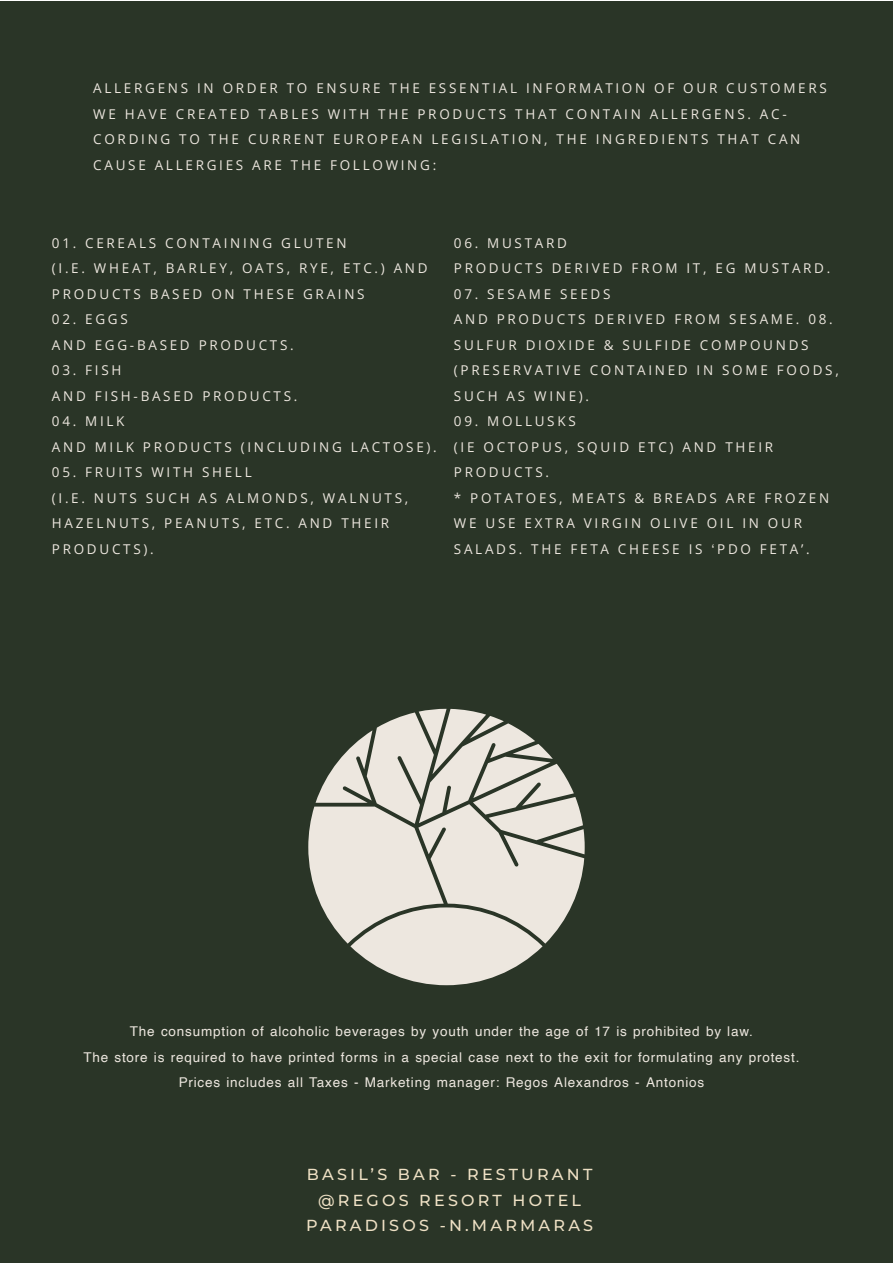
<style>
.page{position:relative;width:893px;height:1263px;background:#fff}
.page>*{position:absolute;margin:0;border:0;box-sizing:border-box;transform-origin:0 0}
.t1{font:500 16.05px "Montserrat Roman";letter-spacing:.2em;color:#eee0c4}
.t2{font:13.5px "Open Sans";letter-spacing:.2em;color:#ede7df}
.t3{font:13.5px "Helvetica";letter-spacing:.06em;color:#ede7df}
.s1{font-family:"Helvetica"}
</style>
<div class="page">
<div style="left:0;top:1px;width:893px;height:1262px;background:#2a3527"></div>
<svg style="left:308px;top:709px;width:277px;height:276px"></svg>
<p class="t2" style="left:93px;top:79px;width:735px">ALLERGENS IN ORDER TO ENSURE THE ESSENTIAL INFORMATION OF OUR CUSTOMERS</p>
<p class="t2" style="left:93px;top:105px;width:695px">WE HAVE CREATED TABLES WITH THE PRODUCTS THAT CONTAIN ALLERGENS. AC-</p>
<p class="t2" style="left:93px;top:130px;width:709px">CORDING TO THE CURRENT EUROPEAN LEGISLATION, THE INGREDIENTS THAT CAN</p>
<p class="t2" style="left:93px;top:156px;width:344px">CAUSE ALLERGIES ARE THE FOLLOWING:</p>
<p class="t2" style="left:52px;top:233px;width:296px">01. CEREALS CONTAINING GLUTEN</p>
<p class="t2" style="left:52px;top:259px;width:377px">(I.E. WHEAT, BARLEY, OATS, RYE, ETC.) AND</p>
<p class="t2" style="left:52px;top:284px;width:314px">PRODUCTS BASED ON THESE GRAINS</p>
<p class="t2" style="left:52px;top:310px;width:77px">02. EGGS</p>
<p class="t2" style="left:52px;top:335px;width:243px">AND EGG-BASED PRODUCTS.</p>
<p class="t2" style="left:52px;top:361px;width:71px">03. FISH</p>
<p class="t2" style="left:52px;top:386px;width:247px">AND FISH-BASED PRODUCTS.</p>
<p class="t2" style="left:52px;top:412px;width:74px">04. MILK</p>
<p class="t2" style="left:52px;top:437px;width:386px">AND MILK PRODUCTS (INCLUDING LACTOSE).</p>
<p class="t2" style="left:52px;top:463px;width:201px">05. FRUITS WITH SHELL</p>
<p class="t2" style="left:52px;top:488px;width:358px">(I.E. NUTS SUCH AS ALMONDS, WALNUTS,</p>
<p class="t2" style="left:52px;top:514px;width:339px">HAZELNUTS, PEANUTS, ETC. AND THEIR</p>
<p class="t2" style="left:52px;top:539px;width:103px">PRODUCTS).</p>
<p class="t2" style="left:454px;top:233px;width:114px">06. MUSTARD</p>
<p class="t2" style="left:454px;top:259px;width:378px">PRODUCTS DERIVED FROM IT, EG MUSTARD.</p>
<p class="t2" style="left:454px;top:284px;width:158px">07. SESAME SEEDS</p>
<p class="t2" style="left:454px;top:310px;width:380px">AND PRODUCTS DERIVED FROM SESAME. 08.</p>
<p class="t2" style="left:454px;top:335px;width:356px">SULFUR DIOXIDE &amp; SULFIDE COMPOUNDS</p>
<p class="t2" style="left:454px;top:361px;width:386px">(PRESERVATIVE CONTAINED IN SOME FOODS,</p>
<p class="t2" style="left:454px;top:386px;width:137px">SUCH AS WINE).</p>
<p class="t2" style="left:454px;top:412px;width:123px">09. MOLLUSKS</p>
<p class="t2" style="left:454px;top:437px;width:321px">(IE OCTOPUS, SQUID ETC) AND THEIR</p>
<p class="t2" style="left:454px;top:463px;width:97px">PRODUCTS.</p>
<p class="t2" style="left:454px;top:488px;width:377px">* POTATOES, MEATS &amp; BREADS ARE FROZEN</p>
<p class="t2" style="left:454px;top:514px;width:350px">WE USE EXTRA VIRGIN OLIVE OIL IN OUR</p>
<p class="t2" style="left:454px;top:539px;width:250px">SALADS. THE FETA CHEESE IS</p>
<p class="t2" style="left:711px;top:539px;width:100px"><span class="s1">ʻ</span>PDO FETAʼ.</p>
<p class="t3" style="left:130px;top:1026px;width:26px">The</p>
<p class="t3" style="left:161px;top:1026px;width:86px">consumption</p>
<p class="t3" style="left:252px;top:1026px;width:14px">of</p>
<p class="t3" style="left:270px;top:1026px;width:61px">alcoholic</p>
<p class="t3" style="left:335px;top:1026px;width:71px">beverages</p>
<p class="t3" style="left:411px;top:1026px;width:17px">by</p>
<p class="t3" style="left:432px;top:1026px;width:38px">youth</p>
<p class="t3" style="left:475px;top:1026px;width:39px">under</p>
<p class="t3" style="left:519px;top:1026px;width:22px">the</p>
<p class="t3" style="left:546px;top:1026px;width:26px">age</p>
<p class="t3" style="left:576px;top:1026px;width:14px">of</p>
<p class="t3" style="left:594px;top:1026px;width:17px">17</p>
<p class="t3" style="left:616px;top:1026px;width:12px">is</p>
<p class="t3" style="left:633px;top:1026px;width:68px">prohibited</p>
<p class="t3" style="left:706px;top:1026px;width:17px">by</p>
<p class="t3" style="left:727px;top:1026px;width:27px">law.</p>
<p class="t3" style="left:83px;top:1052px;width:26px">The</p>
<p class="t3" style="left:114px;top:1052px;width:35px">store</p>
<p class="t3" style="left:154px;top:1052px;width:12px">is</p>
<p class="t3" style="left:171px;top:1052px;width:57px">required</p>
<p class="t3" style="left:232px;top:1052px;width:14px">to</p>
<p class="t3" style="left:251px;top:1052px;width:33px">have</p>
<p class="t3" style="left:288px;top:1052px;width:48px">printed</p>
<p class="t3" style="left:341px;top:1052px;width:38px">forms</p>
<p class="t3" style="left:384px;top:1052px;width:13px">in</p>
<p class="t3" style="left:402px;top:1052px;width:9px">a</p>
<p class="t3" style="left:415px;top:1052px;width:48px">special</p>
<p class="t3" style="left:468px;top:1052px;width:32px">case</p>
<p class="t3" style="left:506px;top:1052px;width:29px">next</p>
<p class="t3" style="left:540px;top:1052px;width:14px">to</p>
<p class="t3" style="left:558px;top:1052px;width:22px">the</p>
<p class="t3" style="left:585px;top:1052px;width:25px">exit</p>
<p class="t3" style="left:614px;top:1052px;width:19px">for</p>
<p class="t3" style="left:638px;top:1052px;width:76px">formulating</p>
<p class="t3" style="left:719px;top:1052px;width:25px">any</p>
<p class="t3" style="left:749px;top:1052px;width:52px">protest.</p>
<p class="t3" style="left:179px;top:1077px;width:43px">Prices</p>
<p class="t3" style="left:226px;top:1077px;width:57px">includes</p>
<p class="t3" style="left:288px;top:1077px;width:17px">all</p>
<p class="t3" style="left:309px;top:1077px;width:40px">Taxes</p>
<p class="t3" style="left:354px;top:1077px;width:6px">-</p>
<p class="t3" style="left:365px;top:1077px;width:67px">Marketing</p>
<p class="t3" style="left:437px;top:1077px;width:64px">manager:</p>
<p class="t3" style="left:506px;top:1077px;width:44px">Regos</p>
<p class="t3" style="left:554px;top:1077px;width:76px">Alexandros</p>
<p class="t3" style="left:635px;top:1077px;width:6px">-</p>
<p class="t3" style="left:646px;top:1077px;width:60px">Antonios</p>
<p class="t1" style="left:307px;top:1165px;width:287px">BASIL’S BAR - RESTURANT</p>
<p class="t1" style="left:318px;top:1190px;width:264px">@REGOS RESORT HOTEL</p>
<p class="t1" style="left:306px;top:1216px;width:289px">PARADISOS -N.MARMARAS</p>
</div>
